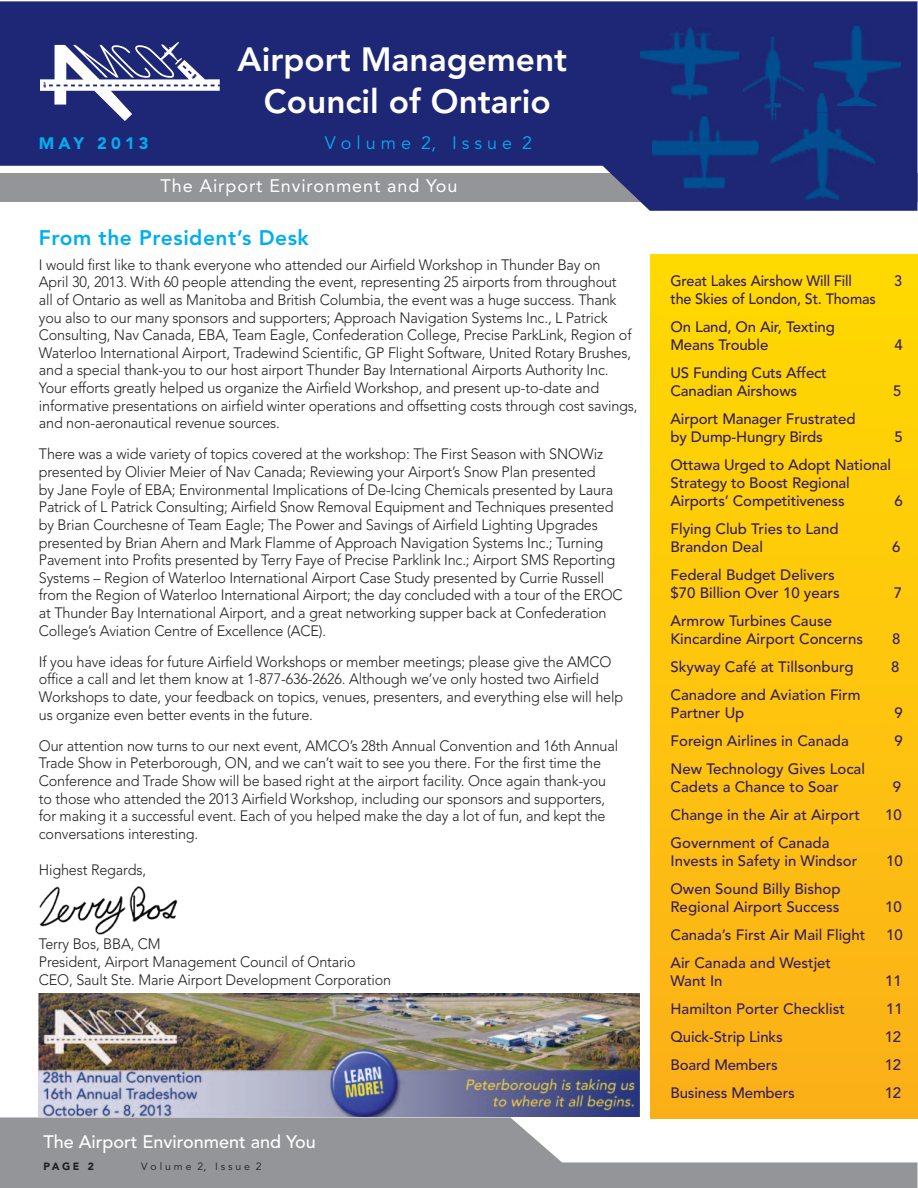
<style>
.page{position:relative;width:918px;height:1188px;background:#fff}
.page>*{position:absolute;margin:0;border:0;box-sizing:border-box;transform-origin:0 0}
.t1{font:800 33.45px/41.7px "Avenir LT Std";color:#fff;text-align:center}
.t2{font:800 21px "Avenir LT Std";letter-spacing:.025em;color:#00aeef}
.t3{font:18px "Avenir LT Std";letter-spacing:.05em;color:#fff}
.t4{font:500 18px "Avenir LT Std";color:#fff}
.t5{font:18px "Avenir LT Std";color:#00aeef}
.t6{font:900 16.5px "Avenir LT Std";letter-spacing:.25em;color:#00aeef}
.t7{font:300 15px/17.5px "Avenir LT Std";letter-spacing:-.01em;color:#231f20;scale:.96 1}
.t8{font:500 15px/18px "Avenir LT Std";color:#341f61}
.t9{font:500 15px/28px "Avenir LT Std";color:#341f61;scale:.96 1}
.t10{font:10.5px "Avenir LT Std";color:#231f20}
.t11{font:900 10.5px "Avenir LT Std";color:#231f20}
</style>
<div class="page">
<svg style="left:0;top:1117px;width:917px;height:71px;fill:#939598"></svg>
<svg style="left:0;top:1px;width:917px;height:210px;background:#3e4684"></svg>
<img style="left:41px;top:43px;width:184px;height:78px">
<img style="left:743px;top:37px;width:61px;height:84px">
<img style="left:639px;top:28px;width:100px;height:72px">
<img style="left:814px;top:26px;width:87px;height:82px">
<img style="left:650px;top:116px;width:109px;height:74px">
<img style="left:742px;top:116px;width:17px;height:5px">
<div style="left:630px;top:18px;width:10px;height:79px;background:#1e2775"></div>
<div style="left:640px;top:114px;width:12px;height:75px;background:#1e2775"></div>
<div style="left:804px;top:12px;width:10px;height:99px;background:#1e2775"></div>
<hr style="left:739px;top:18px;width:4px;height:98px;background:#1e2775">
<div style="left:792px;top:8px;width:123px;height:18px;background:#1e2775"></div>
<div style="left:727px;top:121px;width:76px;height:12px;background:#1e2775"></div>
<div style="left:808px;top:106px;width:89px;height:7px;background:#1e2775"></div>
<img style="left:770px;top:111px;width:105px;height:89px">
<img style="left:770px;top:93px;width:35px;height:29px">
<img style="left:814px;top:93px;width:61px;height:13px">
<img style="left:804px;top:93px;width:1px;height:18px">
<img style="left:770px;top:121px;width:33px;height:12px">
<img style="left:808px;top:106px;width:67px;height:7px">
<div style="left:651px;top:254px;width:267px;height:865px;background:linear-gradient(to bottom,#ffda00,#fbaf19)"></div>
<img style="left:38px;top:993px;width:601px;height:124px">
<img style="left:39px;top:886px;width:139px;height:49px">
<h1 class="t1" style="left:238px;top:39px;width:331px">Airport Management<br>Council of Ontario</h1>
<p class="t6" style="left:39px;top:134px;width:111px">MAY 2013</p>
<p class="t5" style="left:325px;top:133px;width:209px">V o l u m e 2, I s s u e 2</p>
<p class="t3" style="left:161px;top:175px;width:298px">The Airport Environment and You</p>
<h2 class="t2" style="left:39px;top:226px;width:271px">From the President’s Desk</h2>
<p class="t7" style="left:39px;top:256px;width:625px">I would first like to thank everyone who attended our Airfield Workshop in Thunder Bay on<br>April 30, 2013. With 60 people attending the event, representing 25 airports from throughout<br>all of Ontario as well as Manitoba and British Columbia, the event was a huge success. Thank you also to our many sponsors and supporters; Approach Navigation Systems Inc., L Patrick Consulting, Nav Canada, EBA, Team Eagle, Confederation College, Precise ParkLink, Region of Waterloo International Airport, Tradewind Scientific, GP Flight Software, United Rotary Brushes, and a special thank-you to our host airport Thunder Bay International Airports Authority Inc.<br>Your efforts greatly helped us organize the Airfield Workshop, and present up-to-date and informative presentations on airfield winter operations and offsetting costs through cost savings, and non-aeronautical revenue sources.</p>
<p class="t7" style="left:39px;top:446px;width:610px">There was a wide variety of topics covered at the workshop: The First Season with SNOWiz presented by Olivier Meier of Nav Canada; Reviewing your Airport’s Snow Plan presented<br>by Jane Foyle of EBA; Environmental Implications of De-Icing Chemicals presented by Laura Patrick of L Patrick Consulting; Airfield Snow Removal Equipment and Techniques presented by Brian Courchesne of Team Eagle; The Power and Savings of Airfield Lighting Upgrades presented by Brian Ahern and Mark Flamme of Approach Navigation Systems Inc.; Turning Pavement into Profits presented by Terry Faye of Precise Parklink Inc.; Airport SMS Reporting Systems – Region of Waterloo International Airport Case Study presented by Currie Russell from the Region of Waterloo International Airport; the day concluded with a tour of the EROC at Thunder Bay International Airport, and a great networking supper back at Confederation College’s Aviation Centre of Excellence (ACE).</p>
<p class="t7" style="left:39px;top:653px;width:610px">If you have ideas for future Airfield Workshops or member meetings; please give the AMCO office a call and let them know at 1-877-636-2626. Although we’ve only hosted two Airfield Workshops to date, your feedback on topics, venues, presenters, and everything else will help us organize even better events in the future.</p>
<p class="t7" style="left:39px;top:737px;width:605px">Our attention now turns to our next event, AMCO’s 28th Annual Convention and 16th Annual Trade Show in Peterborough, ON, and we can’t wait to see you there. For the first time the Conference and Trade Show will be based right at the airport facility. Once again thank-you to those who attended the 2013 Airfield Workshop, including our sponsors and supporters, for making it a successful event. Each of you helped make the day a lot of fun, and kept the conversations interesting.</p>
<p class="t7" style="left:39px;top:861px;width:113px">Highest Regards,</p>
<p class="t7" style="left:39px;top:935px;width:369px;line-height:18px">Terry Bos, BBA, CM<br>President, Airport Management Council of Ontario<br>CEO, Sault Ste. Marie Airport Development Corporation</p>
<p class="t4" style="left:44px;top:1131px;width:274px">The Airport Environment and You</p>
<p class="t11" style="left:44px;top:1160px;width:52px">PAGE 2</p>
<p class="t10" style="left:141px;top:1160px;width:122px">V o l u m e 2, I s s u e 2</p>
<p class="t9" style="left:670px;top:267px;width:191px">Great Lakes Airshow Will Fill</p>
<p class="t9" style="left:894px;top:267px;width:10px">3</p>
<p class="t9" style="left:670px;top:285px;width:215px">the Skies of London, St. Thomas<br>On Land, On Air, Texting</p>
<p class="t8" style="left:670px;top:336px;width:99px">Means Trouble</p>
<p class="t8" style="left:895px;top:336px;width:10px">4</p>
<p class="t8" style="left:670px;top:364px;width:158px">US Funding Cuts Affect<br>Canadian Airshows</p>
<p class="t8" style="left:893px;top:382px;width:10px">5</p>
<p class="t8" style="left:670px;top:410px;width:187px">Airport Manager Frustrated by Dump-Hungry Birds</p>
<p class="t8" style="left:895px;top:428px;width:10px">5</p>
<p class="t8" style="left:670px;top:456px;width:222px">Ottawa Urged to Adopt National<br>Strategy to Boost Regional<br>Airports’ Competitiveness</p>
<p class="t8" style="left:895px;top:492px;width:10px">6</p>
<p class="t8" style="left:670px;top:520px;width:170px">Flying Club Tries to Land<br>Brandon Deal</p>
<p class="t8" style="left:670px;top:566px;width:171px">Federal Budget Delivers $70 Billion Over 10 years</p>
<p class="t8" style="left:670px;top:612px;width:194px">Armrow Turbines Cause<br>Kincardine Airport Concerns</p>
<p class="t8" style="left:892px;top:538px;width:10px">6</p>
<p class="t8" style="left:894px;top:584px;width:10px">7</p>
<p class="t8" style="left:892px;top:630px;width:10px">8</p>
<p class="t8" style="left:670px;top:658px;width:185px">Skyway Café at Tillsonburg</p>
<p class="t8" style="left:891px;top:658px;width:10px">8</p>
<p class="t8" style="left:670px;top:686px;width:192px">Canadore and Aviation Firm<br>Partner Up</p>
<p class="t8" style="left:895px;top:704px;width:10px">9</p>
<p class="t8" style="left:670px;top:732px;width:180px">Foreign Airlines in Canada</p>
<p class="t8" style="left:895px;top:732px;width:10px">9</p>
<p class="t8" style="left:670px;top:760px;width:196px">New Technology Gives Local<br>Cadets a Chance to Soar</p>
<p class="t8" style="left:893px;top:778px;width:10px">9</p>
<p class="t8" style="left:670px;top:806px;width:191px">Change in the Air at Airport</p>
<p class="t8" style="left:885px;top:806px;width:18px">10</p>
<p class="t8" style="left:670px;top:834px;width:188px">Government of Canada<br>Invests in Safety in Windsor</p>
<p class="t8" style="left:886px;top:852px;width:18px">10</p>
<p class="t8" style="left:670px;top:880px;width:172px">Owen Sound Billy Bishop<br>Regional Airport Success</p>
<p class="t8" style="left:885px;top:898px;width:18px">10</p>
<p class="t8" style="left:670px;top:926px;width:196px">Canada’s First Air Mail Flight</p>
<p class="t8" style="left:886px;top:926px;width:18px">10</p>
<p class="t8" style="left:670px;top:954px;width:162px">Air Canada and Westjet<br>Want In</p>
<p class="t8" style="left:885px;top:972px;width:18px">11</p>
<p class="t8" style="left:670px;top:1000px;width:176px">Hamilton Porter Checklist</p>
<p class="t8" style="left:886px;top:1000px;width:18px">11</p>
<p class="t8" style="left:670px;top:1028px;width:114px">Quick-Strip Links</p>
<p class="t8" style="left:885px;top:1028px;width:18px">12</p>
<p class="t8" style="left:670px;top:1056px;width:109px">Board Members</p>
<p class="t8" style="left:885px;top:1056px;width:18px">12</p>
<p class="t8" style="left:670px;top:1084px;width:126px">Business Members</p>
<p class="t8" style="left:885px;top:1084px;width:18px">12</p>
</div>
